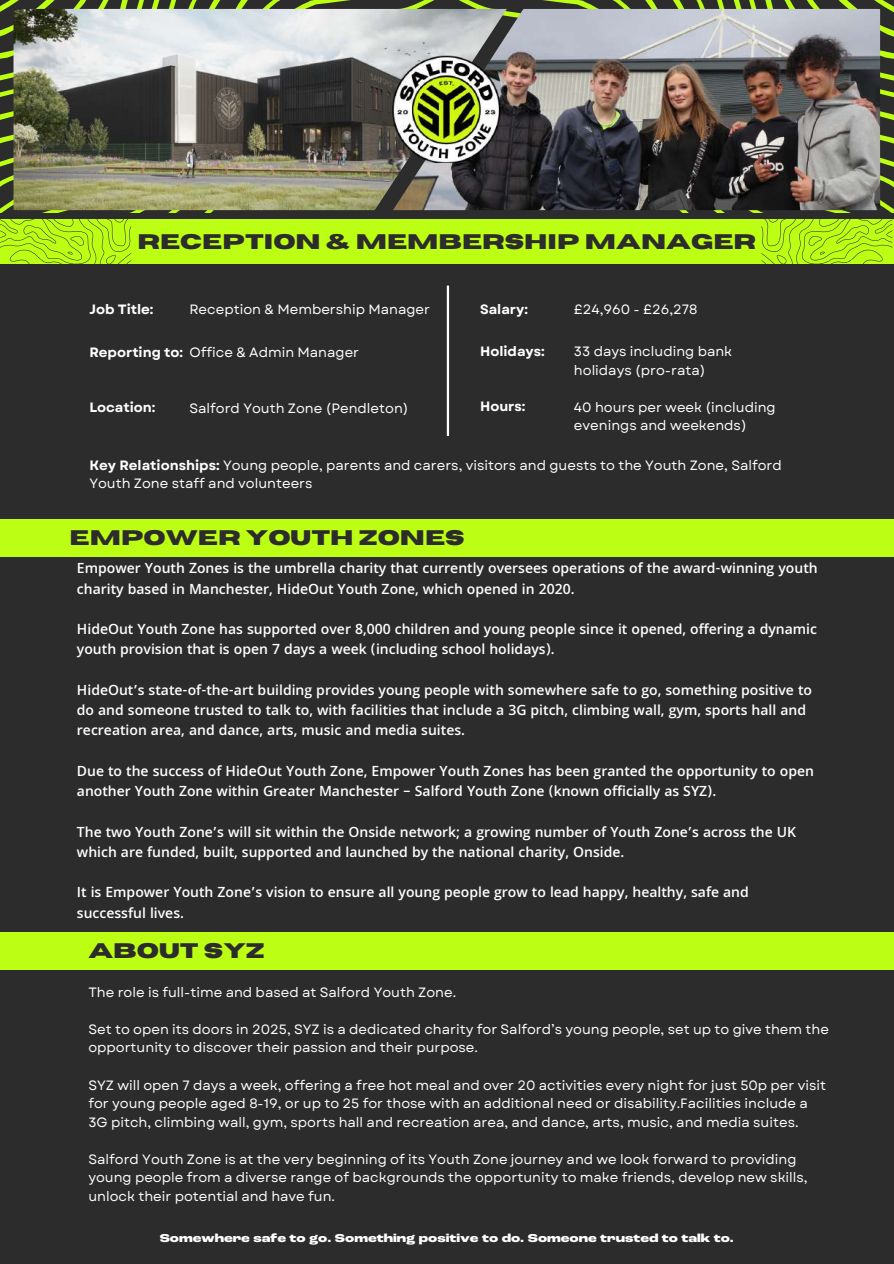
<style>
.page{position:relative;width:894px;height:1264px;background:#fff}
.page>*{position:absolute;margin:0;border:0;box-sizing:border-box;transform-origin:0 0}
.t1{font:700 21px "Horizon";color:#2c2c2c}
.t2{font:600 15px/20.2px "Khula";color:#fff}
.t3{font:13.5px/18.6px "Garet";color:#fff}
.t4{font:700 13.5px "Garet";color:#fff}
.t5{font:800 12px "FONTSPRINGDEMO Roc Grotesk Wide";color:#fff}
.s1{font-weight:700}
</style>
<div class="page">
<div style="left:0;top:0;width:893px;height:1263px;background:#2c2c2c"></div>
<div style="left:0;top:219px;width:893px;height:45px;background:#bdff14"></div>
<div style="left:0;top:519px;width:893px;height:38px;background:#bdff14"></div>
<hr style="left:446px;top:285px;width:3px;height:151px;background:#fff">
<svg style="left:0;top:0;width:199px;height:264px"></svg>
<svg style="left:696px;top:0;width:197px;height:264px"></svg>
<img style="left:506px;top:9px;width:373px;height:201px">
<img style="left:13px;top:9px;width:493px;height:201px">
<img style="left:385px;top:56px;width:121px;height:107px">
<div style="left:0;top:932px;width:893px;height:37px;background:#bdff14"></div>
<h1 class="t1" style="left:137px;top:231px;width:620px">RECEPTION &amp; MEMBERSHIP MANAGER</h1>
<p class="t4" style="left:89px;top:299px;width:66px">Job Title:</p>
<p class="t4" style="left:480px;top:299px;width:49px">Salary:</p>
<p class="t4" style="left:480px;top:341px;width:66px">Holidays:</p>
<p class="t3" style="left:189px;top:300px;width:242px">Reception &amp; Membership Manager</p>
<p class="t3" style="left:573px;top:300px;width:125px">£24,960 - £26,278</p>
<p class="t3" style="left:573px;top:342px;width:160px">33 days including bank holidays (pro-rata)</p>
<p class="t4" style="left:89px;top:343px;width:95px">Reporting to:</p>
<p class="t3" style="left:189px;top:343px;width:171px">Office &amp; Admin Manager</p>
<p class="t4" style="left:89px;top:397px;width:68px">Location:</p>
<p class="t3" style="left:189px;top:399px;width:221px">Salford Youth Zone (Pendleton)</p>
<p class="t4" style="left:480px;top:396px;width:47px">Hours:</p>
<p class="t3" style="left:573px;top:398px;width:203px;line-height:18px">40 hours per week (including evenings and weekends)</p>
<p class="t3" style="left:89px;top:455px;width:693px"><span class="s1">Key Relationships:</span> Young people, parents and carers, visitors and guests to the Youth Zone, Salford<br>Youth Zone staff and volunteers</p>
<h1 class="t1" style="left:70px;top:527px;width:396px">EMPOWER YOUTH ZONES</h1>
<p class="t2" style="left:77px;top:558px;width:742px">Empower Youth Zones is the umbrella charity that currently oversees operations of the award-winning youth charity based in Manchester, HideOut Youth Zone, which opened in 2020.</p>
<p class="t2" style="left:77px;top:618px;width:741px">HideOut Youth Zone has supported over 8,000 children and young people since it opened, offering a dynamic youth provision that is open 7 days a week (including school holidays).</p>
<p class="t2" style="left:77px;top:679px;width:736px">HideOut’s state-of-the-art building provides young people with somewhere safe to go, something positive to do and someone trusted to talk to, with facilities that include a 3G pitch, climbing wall, gym, sports hall and recreation area, and dance, arts, music and media suites.</p>
<p class="t2" style="left:77px;top:760px;width:738px">Due to the success of HideOut Youth Zone, Empower Youth Zones has been granted the opportunity to open another Youth Zone within Greater Manchester – Salford Youth Zone (known officially as SYZ).</p>
<p class="t2" style="left:77px;top:821px;width:720px">The two Youth Zone’s will sit within the Onside network; a growing number of Youth Zone’s across the UK which are funded, built, supported and launched by the national charity, Onside.</p>
<p class="t2" style="left:77px;top:882px;width:673px">It is Empower Youth Zone’s vision to ensure all young people grow to lead happy, healthy, safe and successful lives.</p>
<h1 class="t1" style="left:88px;top:940px;width:178px">About SYZ</h1>
<p class="t3" style="left:88px;top:982px;width:369px">The role is full-time and based at Salford Youth Zone.</p>
<p class="t3" style="left:88px;top:1019px;width:742px">Set to open its doors in 2025, SYZ is a dedicated charity for Salford’s young people, set up to give them the opportunity to discover their passion and their purpose.</p>
<p class="t3" style="left:88px;top:1075px;width:739px">SYZ will open 7 days a week, offering a free hot meal and over 20 activities every night for just 50p per visit for young people aged 8-19, or up to 25 for those with an additional need or disability.Facilities include a<br>3G pitch, climbing wall, gym, sports hall and recreation area, and dance, arts, music, and media suites.</p>
<p class="t3" style="left:88px;top:1149px;width:720px">Salford Youth Zone is at the very beginning of its Youth Zone journey and we look forward to providing young people from a diverse range of backgrounds the opportunity to make friends, develop new skills, unlock their potential and have fun.</p>
<p class="t5" style="left:160px;top:1232px;width:575px">Somewhere safe to go. Something positive to do. Someone trusted to talk to.</p>
</div>
